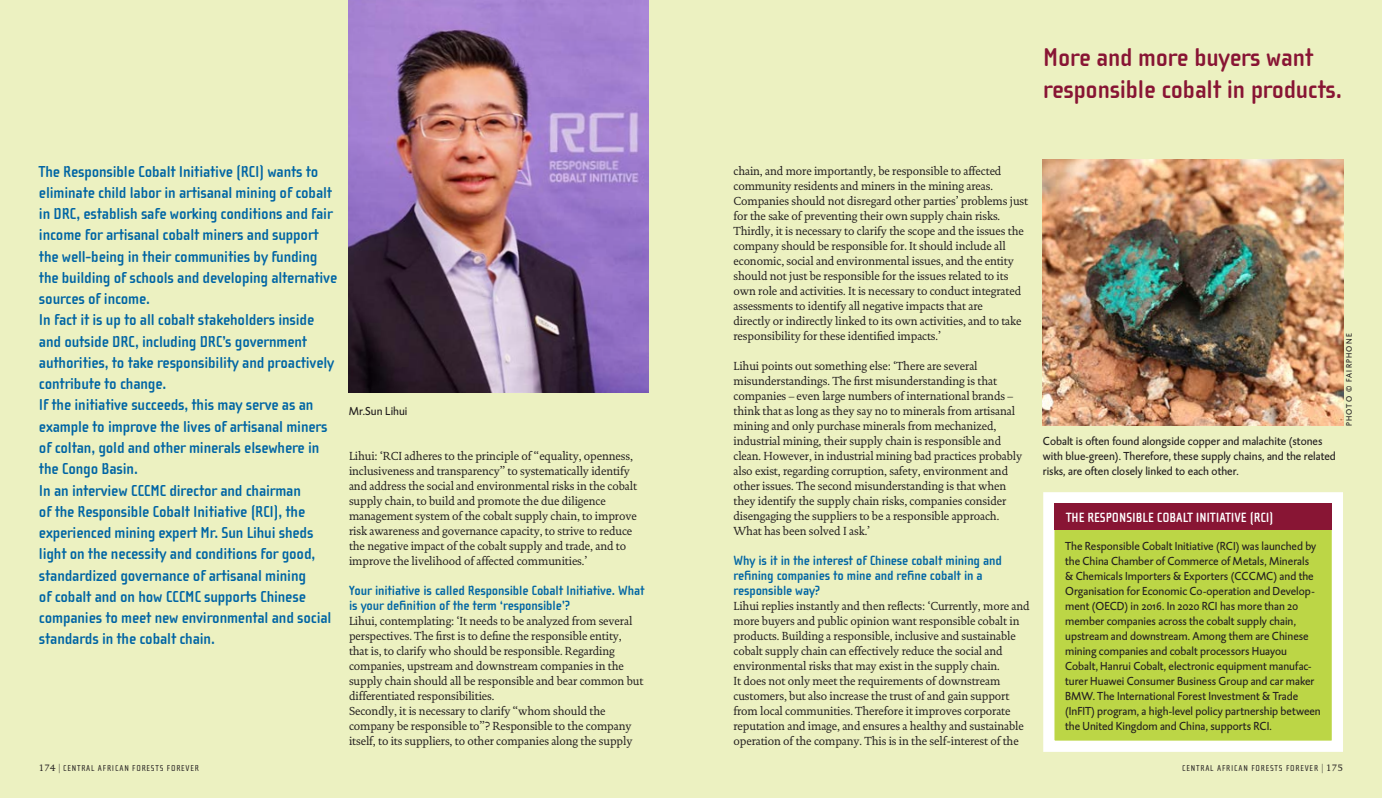
<style>
.page{position:relative;width:1382px;height:798px;background:#fff}
.page>*{position:absolute;margin:0;border:0;box-sizing:border-box;transform-origin:0 0}
.streamer{font:700 26.38px/32.1px "Cholla Sans";letter-spacing:-.01em;color:#881534}
.intro{font:700 16.25px/21.2px "Cholla Sans";letter-spacing:-.01em;color:#0065a4}
.interview_blauw_link{font:700 13.75px/15px "Cholla Sans";letter-spacing:-.01em;color:#0065a4}
.kaderkop{font:700 13.75px "Cholla Sans";color:#fff}
.broodtekst{font:11.88px/15px "DTL Documenta ST";letter-spacing:-.01em;color:#231f20;scale:.96 1}
.kader{font:11.88px/15px "DTL Caspari ST";color:#231f20}
.bijschrift{font:11.88px/15px "DTL Caspari ST";color:#231f20}
.t1{font:8.75px "Cholla Sans";letter-spacing:.09em;color:#231f20}
.fotocredit{font:8.12px "DTL Caspari T";letter-spacing:.14em;color:#231f20}
.s1{font-family:"DTL Documenta T";font-size:9.38px}
.s2{font-family:"DTL Documenta ST";font-size:9.38px}
</style>
<div class="page">
<div style="left:0;top:0;width:692px;height:797px;background:#ecf1c1"></div>
<div style="left:691px;top:0;width:691px;height:797px;background:#ecf1c1"></div>
<img style="left:1043px;top:159px;width:300px;height:266px">
<div style="left:1049px;top:497px;width:288px;height:249px;background:#bcd646"></div>
<div style="left:1043px;top:492px;width:300px;height:259px;border:11px solid #fff"></div>
<div style="left:1054px;top:503px;width:278px;height:27px;background:#881534"></div>
<img style="left:349px;top:0;width:299px;height:392px">
<p class="intro" style="left:39px;top:161px;width:300px">The Responsible Cobalt Initiative (RCI) wants to eliminate child labor in artisanal mining of cobalt in DRC, establish safe working conditions and fair income for artisanal cobalt miners and support the well-being in their communities by funding the building of schools and developing alternative sources of income.</p>
<p class="intro" style="left:39px;top:309px;width:297px">In fact it is up to all cobalt stakeholders inside and outside DRC, including DRC’s government authorities, to take responsibility and proactively contribute to change.</p>
<p class="intro" style="left:39px;top:394px;width:290px">If the initiative succeeds, this may serve as an example to improve the lives of artisanal miners of coltan, gold and other minerals elsewhere in the Congo Basin.</p>
<p class="intro" style="left:39px;top:479px;width:294px">In an interview CCCMC director and chairman<br>of the Responsible Cobalt Initiative (RCI), the experienced mining expert Mr. Sun Lihui sheds light on the necessity and conditions for good, standardized governance of artisanal mining<br>of cobalt and on how CCCMC supports Chinese companies to meet new environmental and social standards in the cobalt chain.</p>
<p class="bijschrift" style="left:349px;top:403px;width:60px">Mr.Sun Lihui</p>
<p class="broodtekst" style="left:349px;top:448px;width:301px">Lihui: ‘RCI adheres to the principle of “equality, openness, inclusiveness and transparency” to systematically identify and address the social and environmental risks in the cobalt supply chain, to build and promote the due diligence management system of the cobalt supply chain, to improve risk awareness and governance capacity, to strive to reduce the negative impact of the cobalt supply and trade, and to improve the livelihood of affected communities.’</p>
<p class="interview_blauw_link" style="left:349px;top:583px;width:297px">Your initiative is called Responsible Cobalt Initiative. What is your definition of the term ‘responsible’?</p>
<p class="broodtekst" style="left:349px;top:613px;width:308px">Lihui, contemplating: ‘It needs to be analyzed from several perspectives. The first is to define the responsible entity, that is, to clarify who should be responsible. Regarding companies, upstream and downstream companies in the supply chain should all be responsible and bear common but differentiated responsibilities.</p>
<p class="broodtekst" style="left:349px;top:703px;width:297px">Secondly, it is necessary to clarify “whom should the company be responsible to”? Responsible to the company itself, to its suppliers, to other companies along the supply</p>
<p class="streamer" style="left:1043px;top:41px;width:300px">More and more buyers want responsible cobalt in products.</p>
<p class="broodtekst" style="left:733px;top:163px;width:308px">chain, and more importantly, be responsible to affected community residents and miners in the mining areas.<br>Companies should not disregard other parties’ problems just for the sake of preventing their own supply chain risks.</p>
<p class="broodtekst" style="left:733px;top:223px;width:304px">Thirdly, it is necessary to clarify the scope and the issues the company should be responsible for. It should include all economic, social and environmental issues, and the entity should not just be responsible for the issues related to its own role and activities. It is necessary to conduct integrated assessments to identify all negative impacts that are<br>directly or indirectly linked to its own activities, and to take responsibility for these identified impacts.’</p>
<p class="broodtekst" style="left:733px;top:358px;width:302px">Lihui points out something else: ‘There are several misunderstandings. The first misunderstanding is that companies – even large numbers of international brands – think that as long as they say no to minerals from artisanal mining and only purchase minerals from mechanized, industrial mining, their supply chain is responsible and clean. However, in industrial mining bad practices probably also exist, regarding corruption, safety, environment and other issues. The second misunderstanding is that when they identify the supply chain risks, companies consider disengaging the suppliers to be a responsible approach.<br>What has been solved I ask.’</p>
<p class="interview_blauw_link" style="left:733px;top:553px;width:270px">Why is it in the interest of Chinese cobalt mining and refining companies to mine and refine cobalt in a responsible way?</p>
<p class="broodtekst" style="left:733px;top:598px;width:310px">Lihui replies instantly and then reflects: ‘Currently, more and more buyers and public opinion want responsible cobalt in products. Building a responsible, inclusive and sustainable cobalt supply chain can effectively reduce the social and environmental risks that may exist in the supply chain.<br>It does not only meet the requirements of downstream customers, but also increase the trust of and gain support from local communities. Therefore it improves corporate reputation and image, and ensures a healthy and sustainable operation of the company. This is in the self-interest of the</p>
<p class="bijschrift" style="left:1043px;top:433px;width:295px">Cobalt is often found alongside copper and malachite (stones with blue-green). Therefore, these supply chains, and the related risks, are often closely linked to each other.</p>
<p class="fotocredit" style="left:1344px;top:426px;width:94px;rotate:-90deg">PHOTO © FAIRPHONE</p>
<p class="kaderkop" style="left:1066px;top:509px;width:209px">THE RESPONSIBLE COBALT INITIATIVE (RCI)</p>
<p class="kader" style="left:1065px;top:538px;width:257px">The Responsible Cobalt Initiative (RCI) was launched by the China Chamber of Commerce of Metals, Minerals<br>&amp; Chemicals Importers &amp; Exporters (CCCMC) and the Organisation for Economic Co-operation and Develop&shy;ment (OECD) in 2016. In 2020 RCI has more than 20 member companies across the cobalt supply chain, upstream and downstream. Among them are Chinese mining companies and cobalt processors Huayou Cobalt, Hanrui Cobalt, electronic equipment manufac&shy;turer Huawei Consumer Business Group and car maker BMW. The International Forest Investment &amp; Trade (InFIT) program, a high-level policy partnership between the United Kingdom and China, supports RCI.</p>
<p class="t1" style="left:39px;top:763px;width:162px"><span class="s1">174</span> <span class="s2">|</span> CENTRAL AFRICAN FORESTS FOREVER</p>
<p class="t1" style="left:1182px;top:763px;width:162px">CENTRAL AFRICAN FORESTS FOREVER <span class="s2">|</span> <span class="s1">175</span></p>
</div>
